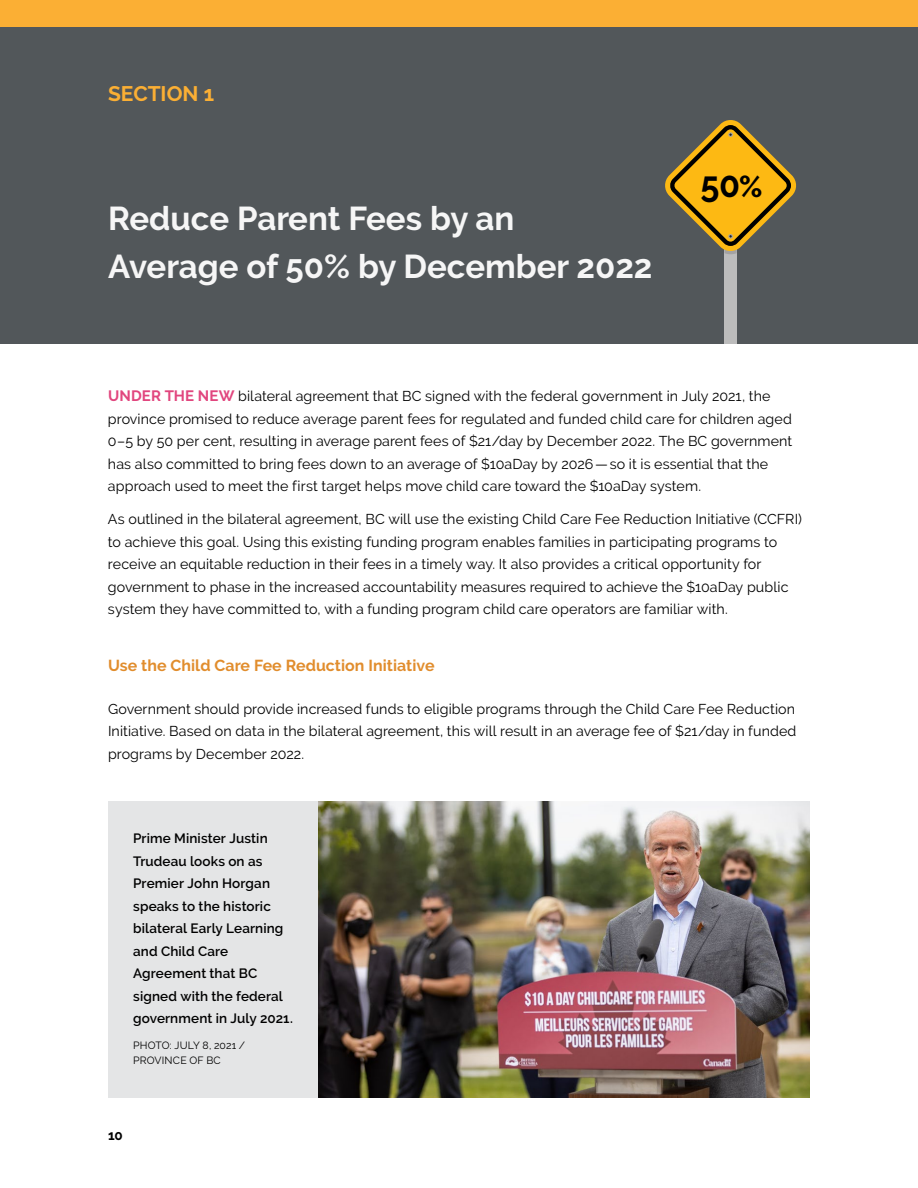
<style>
.page{position:relative;width:918px;height:1188px;background:#fff}
.page>*{position:absolute;margin:0;border:0;box-sizing:border-box;transform-origin:0 0}
.t1{font:700 36px "Raleway";color:#000;scale:.95 1}
.t2{font:700 33px/48px "Raleway";color:#f6f6f6}
.t3{font:700 21px "Raleway";color:#fbaf34}
.t4{font:700 15.9px "Raleway";letter-spacing:.005em;color:#e18d2d}
.t5{font:14.25px/22.5px "Raleway";letter-spacing:.005em;color:#000}
.t6{font:600 13.5px/22.5px "Raleway";letter-spacing:.01em;color:#000}
.t7{font:700 13.5px "Raleway";color:#000}
.t8{font:10.5px/15px "Raleway";letter-spacing:.015em;color:#000}
.s1{font-weight:800;font-size:30px}
.s2{font-weight:700;font-size:15px;color:#e1467e}
</style>
<div class="page">
<div style="left:108px;top:801px;width:210px;height:297px;background:#e4e5e6"></div>
<div style="left:0;top:27px;width:918px;height:317px;background:#52575a"></div>
<div style="left:0;top:0;width:918px;height:27px;background:#fbaf34"></div>
<div style="left:725px;top:144px;width:12px;height:200px;background:#bcbcbc"></div>
<svg style="left:665px;top:120px;width:131px;height:134px"></svg>
<img style="left:318px;top:801px;width:492px;height:297px">
<h3 class="t3" style="left:108px;top:81px;width:108px">SECTION 1</h3>
<h2 class="t2" style="left:108px;top:194px;width:546px">Reduce Parent Fees by an<br>Average of 50% by December 2022</h2>
<h1 class="t1" style="left:701px;top:164px;width:67px">50<span class="s1">%</span></h1>
<p class="t5" style="left:108px;top:385px;width:686px"><span class="s2">UNDER THE NEW</span> bilateral agreement that BC signed with the federal government in July 2021, the province promised to reduce average parent fees for regulated and funded child care for children aged 0–5 by 50 per cent, resulting in average parent fees of $21/day by December 2022. The BC government has also committed to bring fees down to an average of $10aDay by 2026—so it is essential that the approach used to meet the first target helps move child care toward the $10aDay system.</p>
<p class="t5" style="left:108px;top:508px;width:696px">As outlined in the bilateral agreement, BC will use the existing Child Care Fee Reduction Initiative (CCFRI) to achieve this goal. Using this existing funding program enables families in participating programs to receive an equitable reduction in their fees in a timely way. It also provides a critical opportunity for government to phase in the increased accountability measures required to achieve the $10aDay public system they have committed to, with a funding program child care operators are familiar with.</p>
<p class="t4" style="left:108px;top:657px;width:328px">Use the Child Care Fee Reduction Initiative</p>
<p class="t5" style="left:108px;top:697px;width:690px;text-align:justify">Government should provide increased funds to eligible programs through the Child Care Fee Reduction Initiative. Based on data in the bilateral agreement, this will result in an average fee of $21/day in funded programs by December 2022.</p>
<p class="t6" style="left:133px;top:827px;width:161px">Prime Minister Justin<br>Trudeau looks on as<br>Premier John Horgan speaks to the historic bilateral Early Learning and Child Care<br>Agreement that BC signed with the federal government in July 2021.</p>
<p class="t8" style="left:133px;top:1038px;width:114px">PHOTO: JULY 8, 2021 /<br>PROVINCE OF BC</p>
<p class="t7" style="left:108px;top:1128px;width:16px">10</p>
</div>
